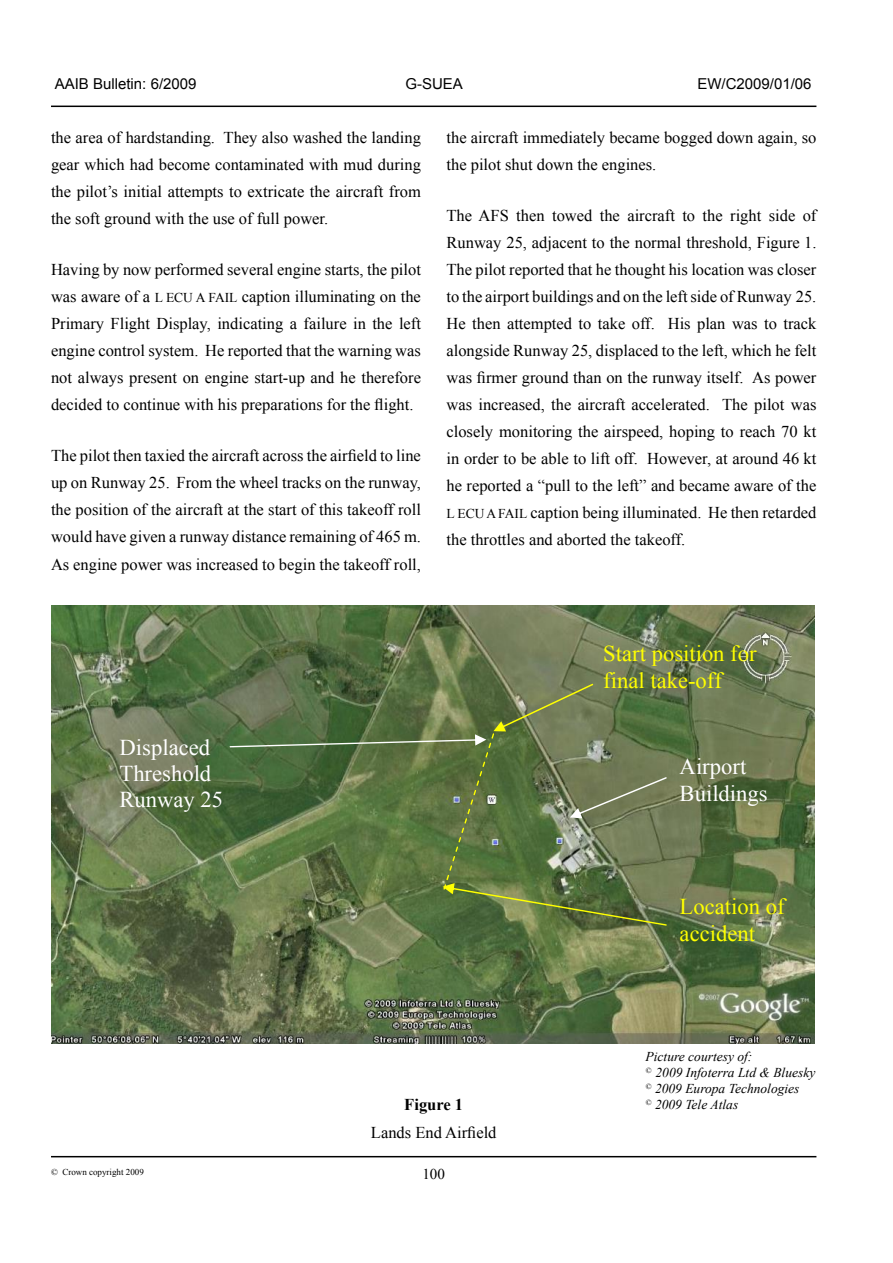
<style>
.page{position:relative;width:893px;height:1263px;background:#fff}
.page>*{position:absolute;margin:0;border:0;box-sizing:border-box;transform-origin:0 0}
.t1{font:22.65px/26.4px "Times New Roman";color:#ff0}
.t2{font:22.65px/26.2px "Times New Roman";color:#fff}
.Bultext{font:16.5px/27px "Times New Roman";color:#000;text-align:justify}
.Caption_Header{font:700 16.5px "Times New Roman";color:#000}
.t3{font:15px "Arial";color:#000}
.t4{font:15px "Times New Roman";color:#000}
.t5{font:italic 13.5px "Times New Roman";color:#000}
.t6{font:9px "Times New Roman";color:#000}
.s1{font-size:13.5px}
</style>
<div class="page">
<hr style="left:51px;top:106px;width:765px;height:1px;background:#000">
<hr style="left:51px;top:1156px;width:765px;height:1px;background:#000">
<img style="left:51px;top:606px;width:763px;height:437px">
<svg style="left:230px;top:684px;width:437px;height:242px;background:#62774a"></svg>
<p class="t3" style="left:55px;top:74px;width:143px">AAIB Bulletin: 6/2009</p>
<p class="t3" style="left:405px;top:74px;width:59px">G-SUEA</p>
<p class="t3" style="left:697px;top:74px;width:116px">EW/C2009/01/06</p>
<p class="Bultext" style="left:51px;top:124px;width:371px">the area of hardstanding. They also washed the landing gear which had become contaminated with mud during the pilot’s initial attempts to extricate the aircraft from the soft ground with the use of full power.</p>
<p class="Bultext" style="left:51px;top:256px;width:371px">Having by now performed several engine starts, the pilot was aware of a <span class="s1">L ECU A FAIL</span> caption illuminating on the Primary Flight Display, indicating a failure in the left engine control system. He reported that the warning was not always present on engine start-up and he therefore decided to continue with his preparations for the flight.</p>
<p class="Bultext" style="left:51px;top:442px;width:371px">The pilot then taxied the aircraft across the airfield to line up on Runway 25. From the wheel tracks on the runway, the position of the aircraft at the start of this takeoff roll would have given a runway distance remaining of 465 m.<br>As engine power was increased to begin the takeoff roll,</p>
<p class="Bultext" style="left:446px;top:124px;width:371px">the aircraft immediately became bogged down again, so the pilot shut down the engines.</p>
<p class="Bultext" style="left:446px;top:202px;width:371px">The AFS then towed the aircraft to the right side of Runway 25, adjacent to the normal threshold, Figure 1.<br>The pilot reported that he thought his location was closer to the airport buildings and on the left side of Runway 25.<br>He then attempted to take off. His plan was to track alongside Runway 25, displaced to the left, which he felt was firmer ground than on the runway itself. As power was increased, the aircraft accelerated. The pilot was closely monitoring the airspeed, hoping to reach 70 kt in order to be able to lift off. However, at around 46 kt he reported a “pull to the left” and became aware of the <span class="s1">L ECU A FAIL</span> caption being illuminated. He then retarded the throttles and aborted the takeoff.</p>
<p class="t2" style="left:120px;top:733px;width:105px">Displaced<br>Threshold<br>Runway 25</p>
<p class="t1" style="left:603px;top:640px;width:155px">Start position for final take-off</p>
<p class="t2" style="left:680px;top:753px;width:90px">Airport<br>Buildings</p>
<p class="t1" style="left:680px;top:893px;width:106px">Location of accident</p>
<p class="t6" style="left:51px;top:1166px;width:94px">© Crown copyright 2009</p>
<p class="Caption_Header" style="left:404px;top:1093px;width:60px">Figure 1</p>
<p class="Bultext" style="left:371px;top:1119px;width:127px">Lands End Airfield</p>
<p class="t4" style="left:422px;top:1164px;width:24px">100</p>
<p class="t5" style="left:646px;top:1047px;width:108px">Picture courtesy of:</p>
<p class="t5" style="left:646px;top:1063px;width:171px"><sup>©</sup> 2009 Infoterra Ltd &amp; Bluesky</p>
<p class="t5" style="left:646px;top:1079px;width:155px"><sup>©</sup> 2009 Europa Technologies</p>
<p class="t5" style="left:646px;top:1095px;width:94px"><sup>©</sup> 2009 Tele Atlas</p>
</div>
